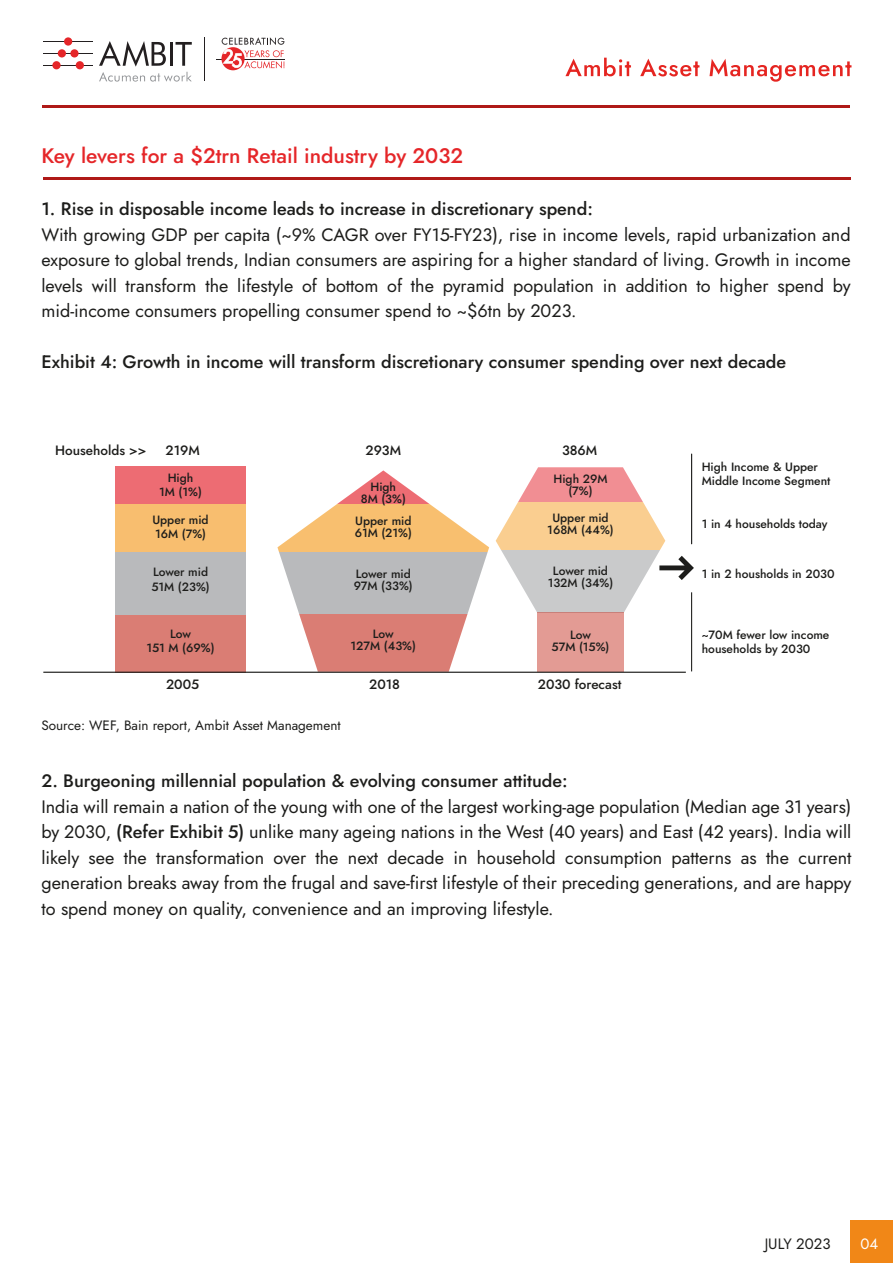
<style>
.page{position:relative;width:893px;height:1263px;background:#fff}
.page>*{position:absolute;margin:0;border:0;box-sizing:border-box;transform-origin:0 0}
.t1{font:500 21px "Jost";color:#e52629}
.t2{font:18px/25.5px "Jost";color:#1d1d1b;text-align:justify}
.t3{font:500 18px "Jost";color:#1d1d1b}
.t4{font:15px "Jost";color:#1d1d1b}
.t5{font:15px "Jost";color:#fff}
.t6{font:500 13.5px "Jost";color:#1d1d1b}
.t7{font:13.5px "Jost";color:#1d1d1b}
.t8{font:500 12px/12px "Jost";color:#1d1d1b;text-align:center}
.s1{font-weight:500}
</style>
<div class="page">
<div style="left:115px;top:466px;width:131px;height:38px;background:#ed6c73"></div>
<div style="left:115px;top:504px;width:131px;height:48px;background:#f8be6f"></div>
<div style="left:115px;top:552px;width:131px;height:63px;background:#b9babc"></div>
<div style="left:115px;top:615px;width:131px;height:57px;background:#da7d74"></div>
<svg style="left:518px;top:467px;width:125px;height:35px;fill:#f18e93"></svg>
<svg style="left:496px;top:502px;width:169px;height:48px;background:#fad39c"></svg>
<svg style="left:501px;top:550px;width:159px;height:62px;fill:#c9cacb"></svg>
<div style="left:850px;top:1220px;width:43px;height:43px;background:#f18717"></div>
<svg style="left:337px;top:470px;width:93px;height:34px"></svg>
<svg style="left:277px;top:504px;width:212px;height:47px;fill:#f8bf6f"></svg>
<svg style="left:278px;top:551px;width:210px;height:63px;background:#c1c1c1"></svg>
<svg style="left:277px;top:614px;width:212px;height:58px;fill:#da7d74"></svg>
<div style="left:537px;top:612px;width:87px;height:60px;background:#e39b94"></div>
<hr style="left:43px;top:672px;width:643px;height:1px;background:#1d1d1b">
<hr style="left:691px;top:454px;width:1px;height:90px;background:#1d1d1b">
<hr style="left:691px;top:592px;width:1px;height:79px;background:#1d1d1b">
<hr style="left:43px;top:177px;width:807px;height:2px;background:#af1917">
<hr style="left:43px;top:41px;width:50px;height:1px;background:#231f20">
<hr style="left:43px;top:53px;width:50px;height:1px;background:#231f20">
<hr style="left:43px;top:65px;width:50px;height:1px;background:#231f20">
<svg style="left:99px;top:41px;width:93px;height:41px"></svg>
<div style="left:64px;top:37px;width:8px;height:9px;background:#e52629;border-radius:50%"></div>
<div style="left:58px;top:49px;width:8px;height:8px;background:#e52629;border-radius:50%"></div>
<div style="left:52px;top:61px;width:9px;height:8px;background:#e52629;border-radius:50%"></div>
<div style="left:70px;top:49px;width:9px;height:8px;background:#e52629;border-radius:50%"></div>
<div style="left:76px;top:61px;width:8px;height:8px;background:#e52629;border-radius:50%"></div>
<hr style="left:204px;top:37px;width:1px;height:44px;background:#231f20">
<hr style="left:216px;top:59px;width:68px;height:1px;background:#231f20">
<svg style="left:221px;top:47px;width:24px;height:23px"></svg>
<svg style="left:222px;top:37px;width:63px;height:31px"></svg>
<svg style="left:565px;top:58px;width:66px;height:18px"></svg>
<svg style="left:640px;top:59px;width:59px;height:17px"></svg>
<svg style="left:709px;top:59px;width:142px;height:23px"></svg>
<hr style="left:43px;top:106px;width:807px;height:2px;background:#af1917">
<svg style="left:659px;top:556px;width:35px;height:24px"></svg>
<p class="t1" style="left:41px;top:142px;width:423px">Key levers for a $2trn Retail industry by 2032</p>
<p class="t3" style="left:41px;top:197px;width:553px">1. Rise in disposable income leads to increase in discretionary spend:</p>
<p class="t2" style="left:41px;top:222px;width:811px">With growing GDP per capita (~9% CAGR over FY15-FY23), rise in income levels, rapid urbanization and exposure to global trends, Indian consumers are aspiring for a higher standard of living. Growth in income levels will transform the lifestyle of bottom of the pyramid population in addition to higher spend by mid-income consumers propelling consumer spend to ~$6tn by 2023.</p>
<p class="t3" style="left:41px;top:350px;width:746px">Exhibit 4: Growth in income will transform discretionary consumer spending over next decade</p>
<p class="t6" style="left:55px;top:441px;width:93px">Households &gt;&gt;</p>
<p class="t6" style="left:166px;top:441px;width:36px">219M</p>
<p class="t6" style="left:365px;top:441px;width:37px">293M</p>
<p class="t6" style="left:562px;top:441px;width:37px">386M</p>
<p class="t8" style="left:159px;top:471px;width:44px;line-height:14.4px">High<br>1M (1%)</p>
<p class="t8" style="left:152px;top:512px;width:58px;line-height:14.4px;text-align:left">Upper mid<br>16M (7%)</p>
<p class="t8" style="left:151px;top:565px;width:60px;line-height:14.4px;text-align:left">Lower mid<br>51M (23%)</p>
<p class="t8" style="left:146px;top:627px;width:70px;line-height:14.4px">Low<br>151 M (69%)</p>
<p class="t8" style="left:553px;top:473px;width:56px">High 29M (7%)</p>
<p class="t8" style="left:547px;top:512px;width:68px">Upper mid<br>168M (44%)</p>
<p class="t8" style="left:548px;top:565px;width:67px">Lower mid<br>132M (34%)</p>
<p class="t8" style="left:361px;top:480px;width:47px">High<br>8M (3%)</p>
<p class="t8" style="left:355px;top:515px;width:59px;text-align:left">Upper mid<br>61M (21%)</p>
<p class="t8" style="left:354px;top:568px;width:60px;text-align:left">Lower mid<br>97M (33%)</p>
<p class="t8" style="left:351px;top:628px;width:67px">Low<br>127M (43%)</p>
<p class="t8" style="left:551px;top:629px;width:59px">Low<br>57M (15%)</p>
<p class="t6" style="left:166px;top:675px;width:35px">2005</p>
<p class="t6" style="left:369px;top:675px;width:32px">2018</p>
<p class="t6" style="left:538px;top:675px;width:85px">2030 forecast</p>
<p class="t7" style="left:41px;top:716px;width:301px">Source: WEF, Bain report, Ambit Asset Management</p>
<p class="t8" style="left:702px;top:460px;width:130px;line-height:14.4px;text-align:left">High Income &amp; Upper<br>Middle Income Segment</p>
<p class="t8" style="left:702px;top:518px;width:127px">1 in 4 households today</p>
<p class="t8" style="left:702px;top:568px;width:134px">1 in 2 housholds in 2030</p>
<p class="t8" style="left:702px;top:627px;width:129px;line-height:14.4px;text-align:left">~70M fewer low income households by 2030</p>
<p class="t3" style="left:41px;top:769px;width:528px">2. Burgeoning millennial population &amp; evolving consumer attitude:</p>
<p class="t2" style="left:41px;top:794px;width:812px">India will remain a nation of the young with one of the largest working-age population (Median age 31 years) by 2030, <span class="s1">(Refer Exhibit 5)</span> unlike many ageing nations in the West (40 years) and East (42 years). India will likely see the transformation over the next decade in household consumption patterns as the current generation breaks away from the frugal and save-first lifestyle of their preceding generations, and are happy to spend money on quality, convenience and an improving lifestyle.</p>
<p class="t4" style="left:765px;top:1234px;width:67px">JULY 2023</p>
<p class="t5" style="left:861px;top:1234px;width:19px">04</p>
</div>
